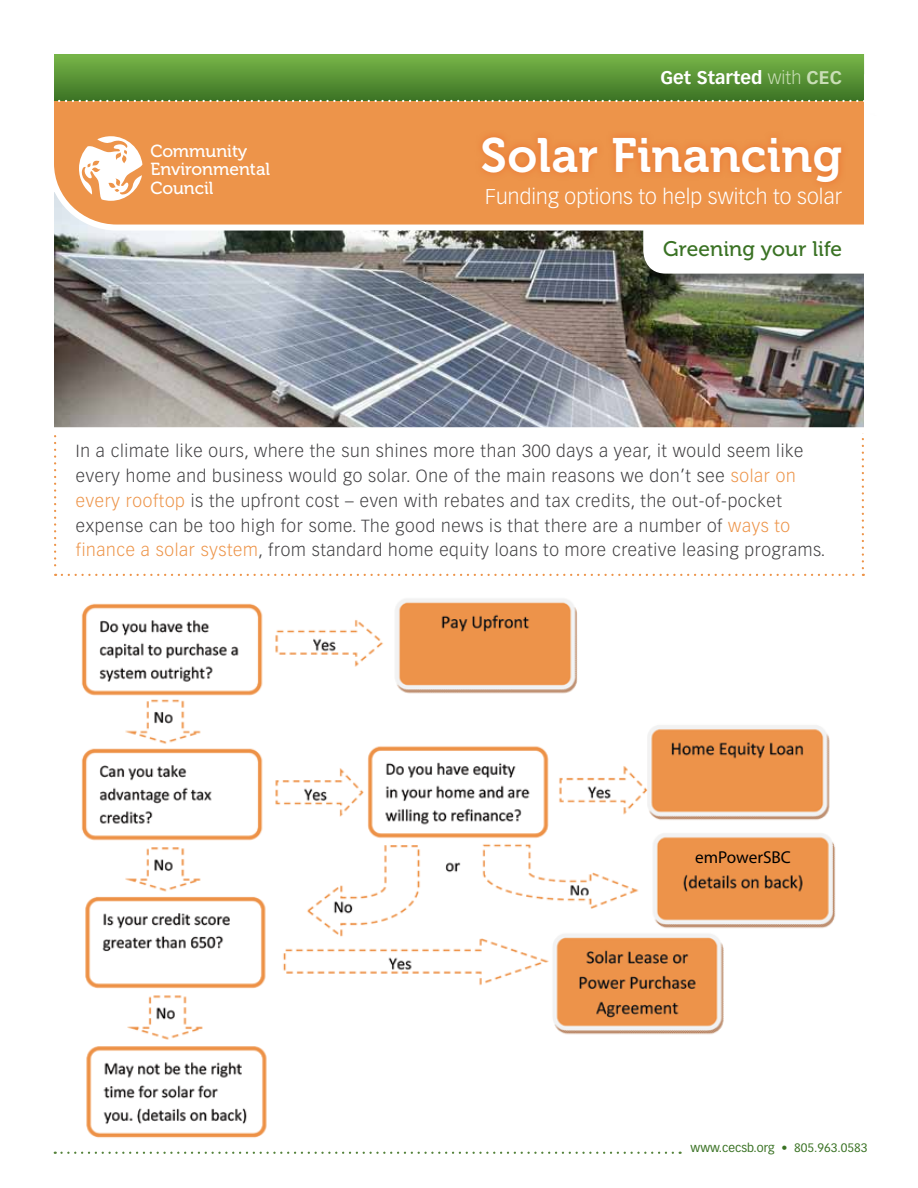
<style>
.page{position:relative;width:918px;height:1188px;background:#fff}
.page>*{position:absolute;margin:0;border:0;box-sizing:border-box;transform-origin:0 0}
.t1{font:48px "Museo 700";letter-spacing:.005em;color:#fff}
.t2{font:300 21px "Vectora LT Std";letter-spacing:.005em;color:#fff}
.t3{font:21px "Museo 500";letter-spacing:.005em;color:#3a7224}
.t4{font:700 18px "Vectora LT Std";letter-spacing:.005em;color:#fff}
.t5{font:17.4px/18.3px "Museo 500";color:#fff}
.t6{font:300 17.25px/24.8px "Vectora LT Std";letter-spacing:.04em;color:#414042}
.t7{font:17.25px "Myriad Pro";color:#000}
.t8{font:12px "Vectora LT Std";color:#3a7224}
.s1{font-weight:300;color:#c9deb6}
.s2{color:#c9deb6}
.s3{color:#ed9449}
</style>
<div class="page">
<svg style="left:54px;top:437px;width:810px;height:139px"></svg>
<img style="left:54px;top:234px;width:810px;height:203px">
<div style="left:635px;top:112px;width:259px;height:177px;background:#000;opacity:.4"></div>
<div style="left:643px;top:113px;width:243px;height:161px;background:#fff;border-radius:22px"></div>
<div style="left:864px;top:117px;width:54px;height:218px;background:#fff"></div>
<svg style="left:54px;top:71px;width:819px;height:163px;background:#eb9d5c"></svg>
<div style="left:54px;top:54px;width:810px;height:47px;background:linear-gradient(to bottom,#79b749,#3b7224)"></div>
<svg style="left:54px;top:100px;width:817px;height:2px;background:#b2a56d"></svg>
<svg style="left:79px;top:136px;width:63px;height:65px"></svg>
<svg style="left:55px;top:1152px;width:618px;height:2px"></svg>
<img style="left:81px;top:599px;width:755px;height:539px">
<div style="left:475px;top:129px;width:374px;height:61px;background:#e86929;opacity:.75"></div>
<div style="left:669px;top:846px;width:150px;height:23px;background:#ed934a"></div>
<p class="t4" style="left:660px;top:67px;width:183px">Get Started <span class="s1">with</span> <span class="s2">CEC</span></p>
<p class="t5" style="left:150px;top:142px;width:121px">Community<br>Environmental<br>Council</p>
<h1 class="t1" style="left:481px;top:129px;width:363px">Solar Financing</h1>
<p class="t2" style="left:485px;top:184px;width:358px">Funding options to help switch to solar</p>
<p class="t3" style="left:663px;top:238px;width:180px">Greening your life</p>
<p class="t6" style="left:76px;top:439px;width:751px">In a climate like ours, where the sun shines more than 300 days a year, it would seem like every home and business would go solar. One of the main reasons we don’t see <span class="s3">solar on every rooftop</span> is the upfront cost – even with rebates and tax credits, the out-of-pocket expense can be too high for some. The good news is that there are a number of <span class="s3">ways to finance a solar system</span>, from standard home equity loans to more creative leasing programs.</p>
<p class="t7" style="left:695px;top:846px;width:97px">emPowerSBC</p>
<p class="t8" style="left:691px;top:1141px;width:178px">www.cecsb.org • 805.963.0583</p>
</div>
